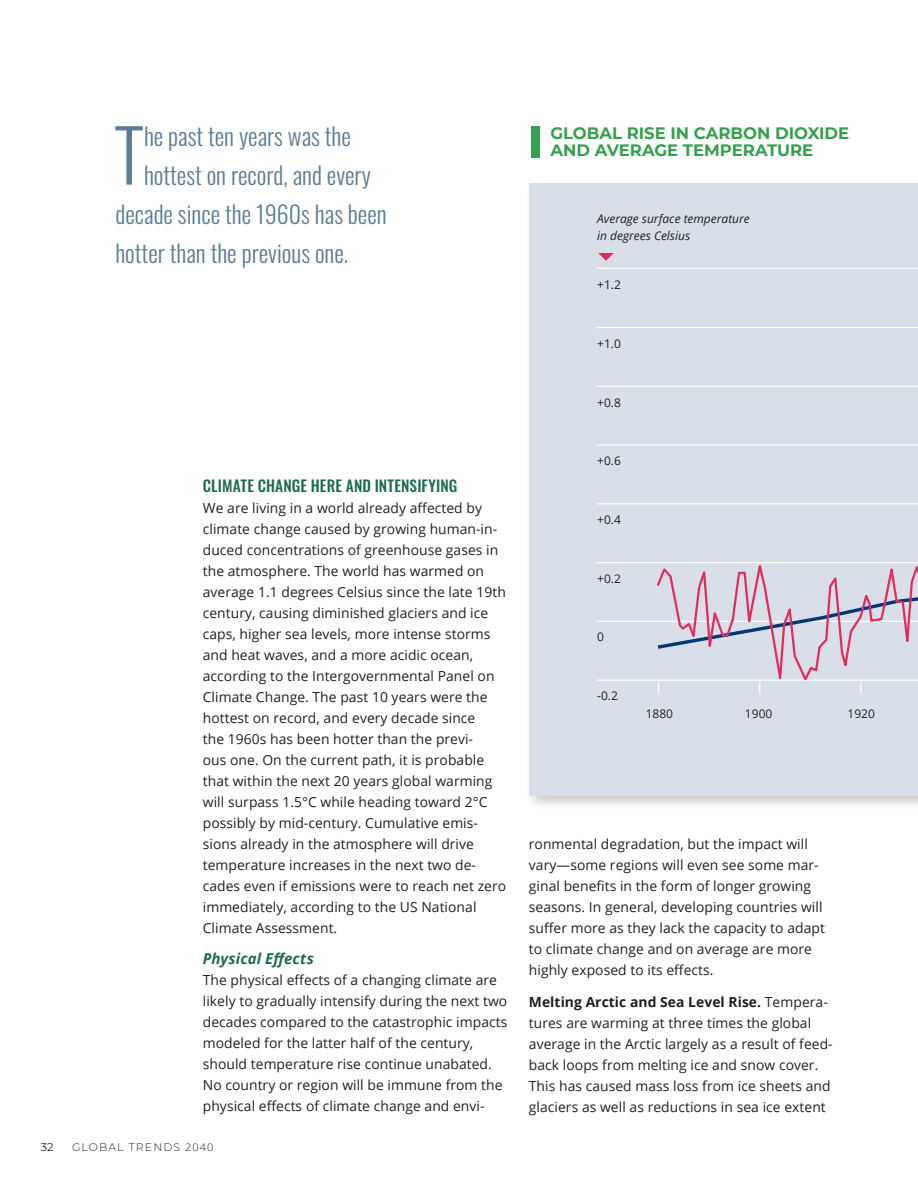
<style>
.page{position:relative;width:918px;height:1188px;background:#fff}
.page>*{position:absolute;margin:0;border:0;box-sizing:border-box;transform-origin:0 0}
.Pull_Quote--Start{font:300 72.15px "Oswald";color:#5b7d98}
.Pull_Quote--Start-2{font:300 24px "Oswald";color:#5b7d98}
.t1{font:700 16.5px/16.5px "Montserrat";color:#379f50}
.A_Head--Green{font:500 15.3px "Oswald";letter-spacing:.005em;color:#1d6c51}
.B_Head--Green{font:italic 700 15px "Open Sans";letter-spacing:.01em;color:#1d6c51}
.t2{font:13.8px/21px "Open Sans";letter-spacing:.005em;color:#231f20}
.t3{font:12px "Open Sans";color:#231f20}
.t4{font:italic 12px/16.5px "Open Sans";color:#231f20}
.t5{font:11.25px "Montserrat";color:#231f20}
.t6{font:300 10.95px "Montserrat";letter-spacing:.1em;color:#231f20}
.s1{font-family:"Open Sans";font-size:10.35px}
.s2{font-weight:700}
</style>
<div class="page">
<div style="left:529px;top:183px;width:389px;height:613px;background:#d8dfe8"></div>
<hr style="left:597px;top:327px;width:321px;height:1px;background:#fff">
<hr style="left:597px;top:386px;width:321px;height:1px;background:#fff">
<hr style="left:597px;top:268px;width:321px;height:1px;background:#fff">
<hr style="left:597px;top:444px;width:321px;height:2px;background:#fff">
<hr style="left:597px;top:503px;width:321px;height:1px;background:#fff">
<hr style="left:597px;top:562px;width:321px;height:1px;background:#fff">
<hr style="left:597px;top:621px;width:321px;height:1px;background:#fff">
<hr style="left:597px;top:680px;width:321px;height:1px;background:#fff">
<svg style="left:655px;top:385px;width:263px;height:309px"></svg>
<div style="left:531px;top:126px;width:9px;height:32px;background:#379f50"></div>
<svg style="left:658px;top:682px;width:1px;height:12px"></svg>
<svg style="left:759px;top:682px;width:1px;height:12px"></svg>
<svg style="left:860px;top:682px;width:2px;height:12px"></svg>
<svg style="left:598px;top:253px;width:16px;height:8px"></svg>
<p class="Pull_Quote--Start" style="left:114px;top:91px;width:31px">T</p>
<p class="Pull_Quote--Start-2" style="left:144px;top:115px;width:208px">he past ten years was the</p>
<p class="Pull_Quote--Start-2" style="left:144px;top:154px;width:228px">hottest on record, and every</p>
<p class="Pull_Quote--Start-2" style="left:115px;top:193px;width:273px">decade since the 1960s has been</p>
<p class="Pull_Quote--Start-2" style="left:115px;top:232px;width:234px">hotter than the previous one.</p>
<p class="A_Head--Green" style="left:203px;top:472px;width:256px">CLIMATE CHANGE HERE AND INTENSIFYING</p>
<p class="t2" style="left:203px;top:497px;width:305px">We are living in a world already affected by climate change caused by growing human-in&shy;duced concentrations of greenhouse gases in the atmosphere. The world has warmed on average 1.1 degrees Celsius since the late 19th century, causing diminished glaciers and ice caps, higher sea levels, more intense storms and heat waves, and a more acidic ocean, according to the Intergovernmental Panel on Climate Change. The past 10 years were the hottest on record, and every decade since<br>the 1960s has been hotter than the previ-<br>ous one. On the current path, it is probable that within the next 20 years global warming will surpass 1.5°C while heading toward 2°C possibly by mid-century. Cumulative emis&shy;sions already in the atmosphere will drive temperature increases in the next two de&shy;cades even if emissions were to reach net zero immediately, according to the US National Climate Assessment.</p>
<p class="B_Head--Green" style="left:203px;top:948px;width:112px">Physical Effects</p>
<p class="t2" style="left:203px;top:970px;width:306px">The physical effects of a changing climate are likely to gradually intensify during the next two decades compared to the catastrophic impacts modeled for the latter half of the century, should temperature rise continue unabated.<br>No country or region will be immune from the physical effects of climate change and envi-</p>
<p class="t5" style="left:41px;top:1139px;width:14px">32</p>
<p class="t6" style="left:72px;top:1140px;width:143px">GLOBAL TRENDS <span class="s1">2040</span></p>
<p class="t1" style="left:550px;top:124px;width:300px">GLOBAL RISE IN CARBON DIOXIDE<br>AND AVERAGE TEMPERATURE</p>
<p class="t4" style="left:597px;top:210px;width:154px">Average surface temperature in degrees Celsius</p>
<p class="t3" style="left:597px;top:277px;width:25px">+1.2</p>
<p class="t3" style="left:597px;top:335px;width:25px">+1.0</p>
<p class="t3" style="left:597px;top:394px;width:25px">+0.8</p>
<p class="t3" style="left:597px;top:453px;width:25px">+0.6</p>
<p class="t3" style="left:597px;top:511px;width:25px">+0.4</p>
<p class="t3" style="left:597px;top:570px;width:25px">+0.2</p>
<p class="t3" style="left:597px;top:629px;width:8px">0</p>
<p class="t3" style="left:597px;top:688px;width:22px">-0.2</p>
<p class="t3" style="left:646px;top:705px;width:29px">1880</p>
<p class="t3" style="left:745px;top:705px;width:29px">1900</p>
<p class="t3" style="left:848px;top:705px;width:29px">1920</p>
<p class="t2" style="left:529px;top:834px;width:298px">ronmental degradation, but the impact will vary—some regions will even see some mar&shy;ginal benefits in the form of longer growing seasons. In general, developing countries will suffer more as they lack the capacity to adapt to climate change and on average are more highly exposed to its effects.</p>
<p class="t2" style="left:529px;top:991px;width:305px"><span class="s2">Melting Arctic and Sea Level Rise.</span> Tempera&shy;tures are warming at three times the global average in the Arctic largely as a result of feed&shy;back loops from melting ice and snow cover.<br>This has caused mass loss from ice sheets and glaciers as well as reductions in sea ice extent</p>
</div>
